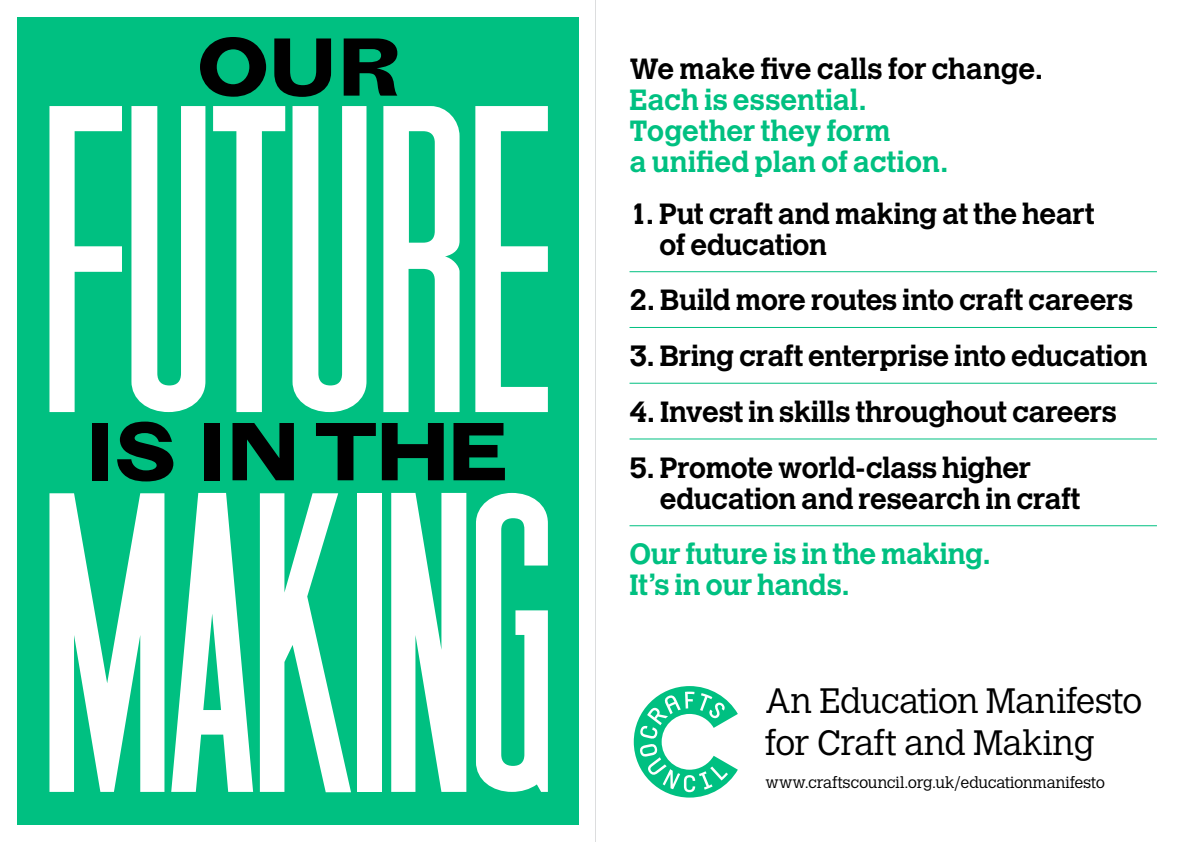
<style>
.page{position:relative;width:1191px;height:842px;background:#fff}
.page>*{position:absolute;margin:0;border:0;box-sizing:border-box;transform-origin:0 0}
.t1{font:300 35px/42px "Calvert";letter-spacing:-.01em;color:#000}
.t2{font:700 29px/31px "Calvert";letter-spacing:-.015em;color:#000}
.t3{font:700 29px/31px "Calvert";letter-spacing:-.005em;color:#00c081}
.t4{font:300 16px "Calvert";letter-spacing:-.01em;color:#000}
</style>
<div class="page">
<div style="left:17px;top:17px;width:561px;height:808px;background:#00c081"></div>
<svg style="left:49px;top:493px;width:115px;height:299px"></svg>
<svg style="left:171px;top:493px;width:82px;height:299px"></svg>
<svg style="left:260px;top:493px;width:91px;height:299px"></svg>
<div style="left:357px;top:493px;width:25px;height:299px;background:#fff"></div>
<svg style="left:391px;top:493px;width:75px;height:299px"></svg>
<svg style="left:476px;top:493px;width:72px;height:299px"></svg>
<svg style="left:49px;top:106px;width:73px;height:306px"></svg>
<svg style="left:131px;top:106px;width:74px;height:306px"></svg>
<svg style="left:213px;top:106px;width:72px;height:306px"></svg>
<svg style="left:292px;top:106px;width:74px;height:306px"></svg>
<svg style="left:383px;top:106px;width:76px;height:306px"></svg>
<svg style="left:475px;top:106px;width:73px;height:306px"></svg>
<div style="left:92px;top:423px;width:16px;height:57px;background:#000"></div>
<svg style="left:117px;top:422px;width:56px;height:59px"></svg>
<div style="left:204px;top:423px;width:15px;height:57px;background:#000"></div>
<svg style="left:232px;top:423px;width:62px;height:57px"></svg>
<svg style="left:316px;top:423px;width:60px;height:57px"></svg>
<svg style="left:382px;top:423px;width:62px;height:57px"></svg>
<svg style="left:453px;top:423px;width:52px;height:57px"></svg>
<svg style="left:200px;top:37px;width:66px;height:60px"></svg>
<svg style="left:274px;top:38px;width:57px;height:59px"></svg>
<svg style="left:344px;top:38px;width:53px;height:58px"></svg>
<hr style="left:629px;top:271px;width:528px;height:1px;background:#00c081">
<hr style="left:629px;top:327px;width:528px;height:1px;background:#00c081">
<hr style="left:629px;top:383px;width:528px;height:1px;background:#00c081">
<hr style="left:629px;top:438px;width:528px;height:1px;background:#00c081">
<hr style="left:629px;top:525px;width:528px;height:1px;background:#00c081">
<svg style="left:634px;top:686px;width:104px;height:111px"></svg>
<hr style="left:595px;top:0;width:1px;height:842px;background:#dcddde">
<p class="t2" style="left:629px;top:53px;width:415px">We make five calls for change.</p>
<p class="t3" style="left:629px;top:84px;width:320px">Each is essential.<br>Together they form<br>a unified plan of action.</p>
<p class="t2" style="left:659px;top:198px;width:437px;text-indent:-30px">1. Put craft and making at the heart of education</p>
<p class="t2" style="left:629px;top:284px;width:505px">2. Build more routes into craft careers</p>
<p class="t2" style="left:629px;top:340px;width:520px">3. Bring craft enterprise into education</p>
<p class="t2" style="left:629px;top:396px;width:489px">4. Invest in skills throughout careers</p>
<p class="t2" style="left:660px;top:451px;width:422px;text-indent:-30px">5. Promote world-class higher education and research in craft</p>
<p class="t3" style="left:629px;top:538px;width:363px">Our future is in the making.<br>It’s in our hands.</p>
<p class="t1" style="left:765px;top:680px;width:378px">An Education Manifesto for Craft and Making</p>
<p class="t4" style="left:765px;top:773px;width:341px">www.craftscouncil.org.uk/educationmanifesto</p>
</div>
